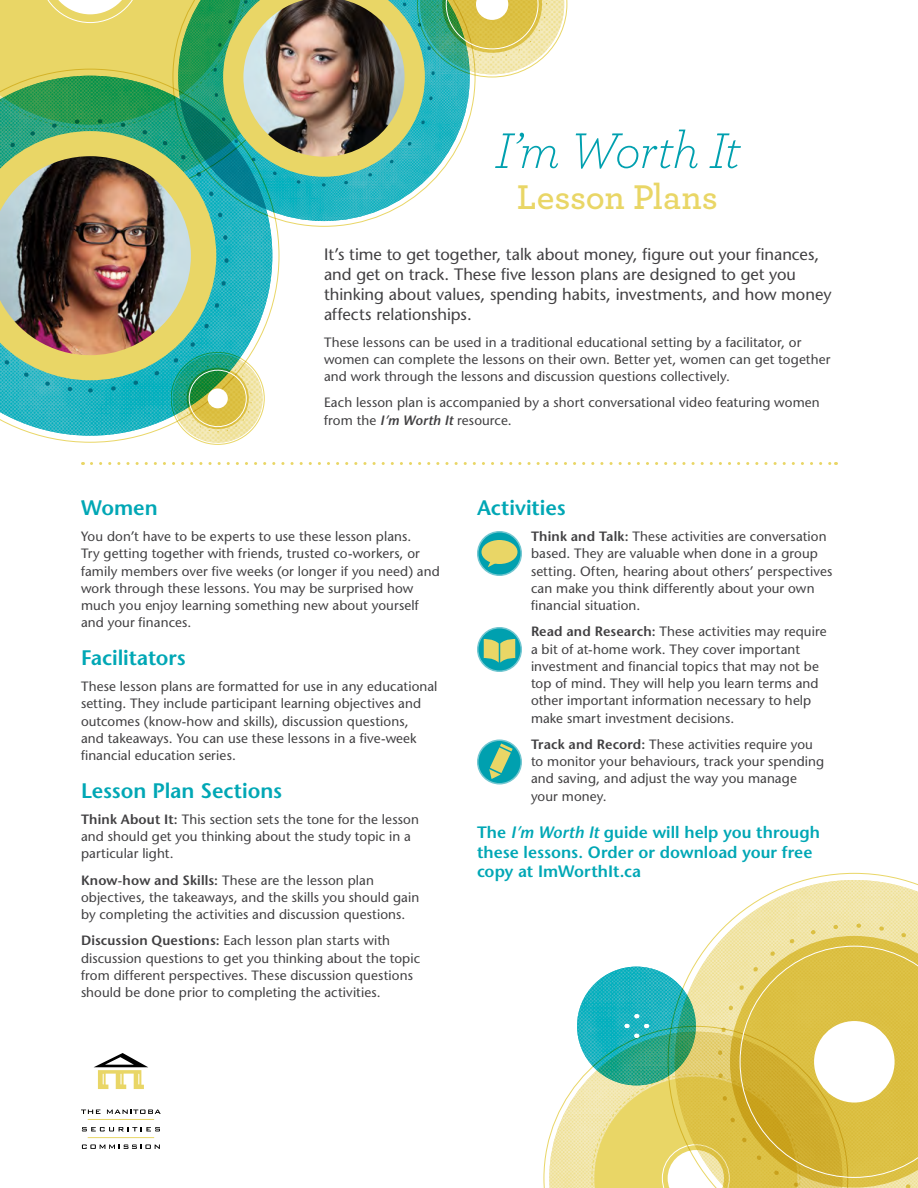
<style>
.page{position:relative;width:918px;height:1188px;background:#fff}
.page>*{position:absolute;margin:0;border:0;box-sizing:border-box;transform-origin:0 0}
.t1{font:italic 300 52.5px "Archer";letter-spacing:-.025em;color:#00a0af}
.t2{font:600 36px "Archer";color:#e9d666}
.t3{font:600 21px "Stone Sans Std";letter-spacing:-.005em;color:#00a7b5}
.t4{font:500 16.5px/20.2px "Stone Sans Std";color:#414042}
.t5{font:600 16.5px/19.5px "Stone Sans Std";letter-spacing:.005em;color:#00a7b5}
.t6{font:500 13.5px/17.2px "Stone Sans Std";letter-spacing:.01em;color:#414042}
.s1{font-weight:600;font-style:italic}
.s2{font-weight:600}
.s3{font-style:italic}
</style>
<div class="page">
<svg style="left:544px;top:1034px;width:47px;height:154px"></svg>
<svg style="left:707px;top:873px;width:211px;height:73px"></svg>
<svg style="left:718px;top:924px;width:200px;height:22px;background:#eddf99"></svg>
<img style="left:577px;top:967px;width:119px;height:118px;border-radius:59px">
<svg style="left:591px;top:946px;width:327px;height:242px;background:#cac975"></svg>
<svg style="left:82px;top:1145px;width:78px;height:4px"></svg>
<svg style="left:82px;top:1127px;width:78px;height:4px"></svg>
<svg style="left:81px;top:1110px;width:20px;height:4px"></svg>
<svg style="left:107px;top:1110px;width:54px;height:4px"></svg>
<hr style="left:88px;top:1137px;width:66px;height:1px;background:#e9d666">
<hr style="left:88px;top:1119px;width:66px;height:1px;background:#e9d666">
<svg style="left:94px;top:1053px;width:54px;height:36px"></svg>
<svg style="left:279px;top:187px;width:148px;height:40px"></svg>
<svg style="left:0;top:187px;width:279px;height:256px"></svg>
<svg style="left:0;top:187px;width:229px;height:206px;background:#20b1be"></svg>
<svg style="left:0;top:187px;width:216px;height:193px;background:#9ac889"></svg>
<img style="left:0;top:187px;width:191px;height:168px">
<img style="left:173px;top:354px;width:90px;height:89px">
<svg style="left:180px;top:361px;width:76px;height:75px"></svg>
<svg style="left:187px;top:368px;width:62px;height:61px;background:#a4b248"></svg>
<div style="left:184px;top:365px;width:68px;height:67px;border:1px dashed #e9d666;border-radius:50%"></div>
<div style="left:208px;top:388px;width:20px;height:20px;background:#fff;border-radius:50%"></div>
<div style="left:206px;top:386px;width:24px;height:24px;border:1px solid #fff;border-radius:50%"></div>
<div style="left:189px;top:370px;width:57px;height:57px;border:1px solid #fff;border-radius:50%"></div>
<svg style="left:91px;top:462px;width:746px;height:3px"></svg>
<img style="left:0;top:0;width:567px;height:187px">
<div style="left:478px;top:740px;width:43px;height:44px;background:#00a0af;border-radius:50%"></div>
<div style="left:477px;top:740px;width:45px;height:44px;border:2px solid #72c6d0;border-radius:50%"></div>
<svg style="left:489px;top:743px;width:24px;height:36px"></svg>
<div style="left:478px;top:532px;width:43px;height:43px;background:#00a0af;border-radius:50%"></div>
<div style="left:477px;top:531px;width:45px;height:45px;border:2px solid #72c6d0;border-radius:50%"></div>
<div style="left:482px;top:540px;width:36px;height:24px;background:#e9d666;border-radius:50%"></div>
<svg style="left:488px;top:561px;width:9px;height:6px"></svg>
<svg style="left:478px;top:628px;width:43px;height:43px"></svg>
<div style="left:477px;top:627px;width:45px;height:45px;border:2px solid #72c6d0;border-radius:50%"></div>
<svg style="left:484px;top:638px;width:31px;height:25px"></svg>
<h1 class="t1" style="left:495px;top:115px;width:247px">I’m Worth It</h1>
<h2 class="t2" style="left:517px;top:170px;width:203px">Lesson Plans</h2>
<p class="t4" style="left:324px;top:244px;width:509px">It’s time to get together, talk about money, figure out your finances, and get on track. These five lesson plans are designed to get you thinking about values, spending habits, investments, and how money affects relationships.</p>
<p class="t6" style="left:324px;top:333px;width:508px">These lessons can be used in a traditional educational setting by a facilitator, or women can complete the lessons on their own. Better yet, women can get together and work through the lessons and discussion questions collectively.</p>
<p class="t6" style="left:324px;top:394px;width:497px">Each lesson plan is accompanied by a short conversational video featuring women from the <span class="s1">I’m Worth It</span> resource.</p>
<h3 class="t3" style="left:81px;top:495px;width:78px">Women</h3>
<p class="t6" style="left:81px;top:528px;width:360px">You don’t have to be experts to use these lesson plans.<br>Try getting together with friends, trusted co-workers, or family members over five weeks (or longer if you need) and work through these lessons. You may be surprised how much you enjoy learning something new about yourself and your finances.</p>
<h3 class="t3" style="left:81px;top:645px;width:106px">Facilitators</h3>
<p class="t6" style="left:81px;top:678px;width:358px">These lesson plans are formatted for use in any educational setting. They include participant learning objectives and outcomes (know-how and skills), discussion questions,<br>and takeaways. You can use these lessons in a five-week financial education series.</p>
<h3 class="t3" style="left:81px;top:778px;width:203px">Lesson Plan Sections</h3>
<p class="t6" style="left:81px;top:811px;width:339px"><span class="s2">Think About It:</span> This section sets the tone for the lesson and should get you thinking about the study topic in a particular light.</p>
<p class="t6" style="left:81px;top:871px;width:340px"><span class="s2">Know-how and Skills:</span> These are the lesson plan objectives, the takeaways, and the skills you should gain by completing the activities and discussion questions.</p>
<p class="t6" style="left:81px;top:932px;width:341px"><span class="s2">Discussion Questions:</span> Each lesson plan starts with discussion questions to get you thinking about the topic from different perspectives. These discussion questions should be done prior to completing the activities.</p>
<h3 class="t3" style="left:477px;top:495px;width:90px">Activities</h3>
<p class="t6" style="left:531px;top:528px;width:303px"><span class="s2">Think and Talk:</span> These activities are conversation based. They are valuable when done in a group setting. Often, hearing about others’ perspectives can make you think differently about your own financial situation.</p>
<p class="t6" style="left:531px;top:623px;width:297px"><span class="s2">Read and Research:</span> These activities may require a bit of at-home work. They cover important investment and financial topics that may not be top of mind. They will help you learn terms and other important information necessary to help make smart investment decisions.</p>
<p class="t6" style="left:531px;top:736px;width:295px"><span class="s2">Track and Record:</span> These activities require you to monitor your behaviours, track your spending and saving, and adjust the way you manage your money.</p>
<p class="t5" style="left:477px;top:823px;width:344px">The <span class="s3">I’m Worth It</span> guide will help you through these lessons. Order or download your free copy at ImWorthIt.ca</p>
</div>
